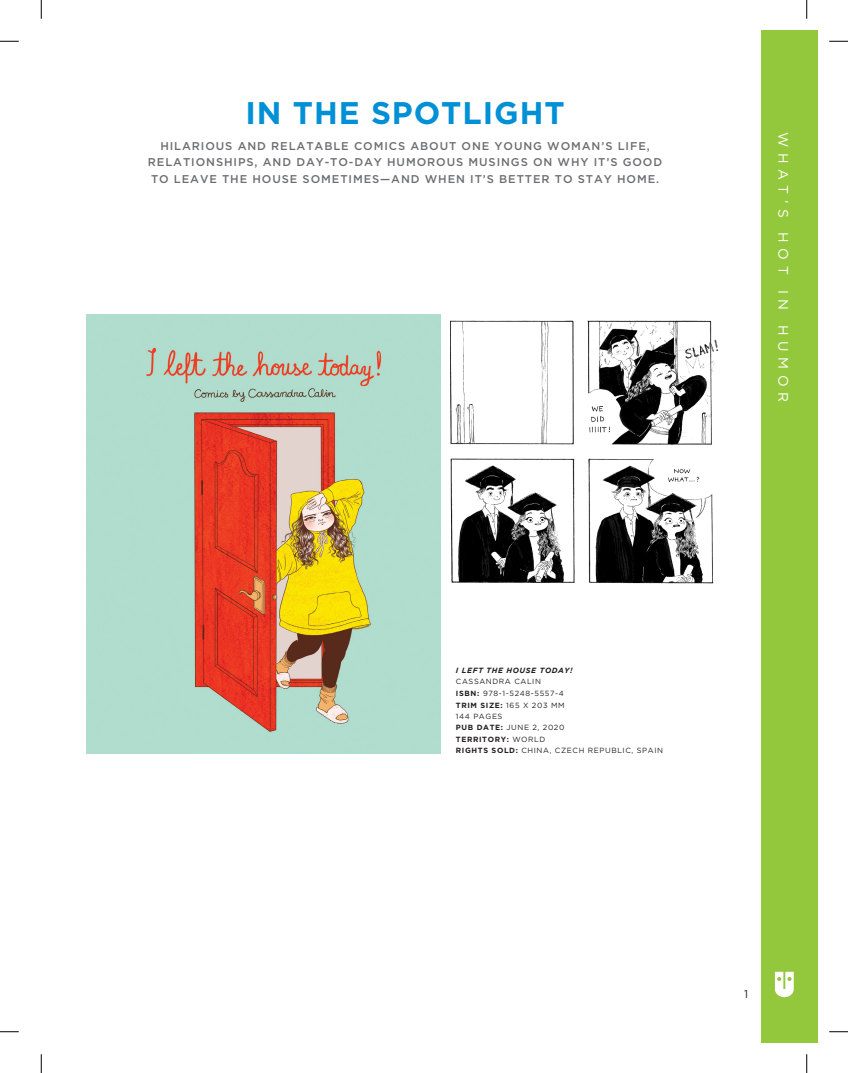
<style>
.page{position:relative;width:848px;height:1073px;background:#fff}
.page>*{position:absolute;margin:0;border:0;box-sizing:border-box;transform-origin:0 0}
.t1{font:700 31.25px "Gotham";letter-spacing:.03em;color:#0090d6}
.t2{font:13.75px "Gotham";letter-spacing:.4em;color:#fff}
.t3{font:500 11.25px/16.2px "Gotham";letter-spacing:.08em;color:#6c6d70;text-align:center}
.t4{font:11.25px "Gotham";color:#231f20}
.t5{font:7.5px/11.9px "Gotham";letter-spacing:.08em;color:#231f20}
.t6{font:700 7.5px "Gotham";letter-spacing:.08em;color:#231f20}
.t7{font:italic 700 7.5px "Gotham";letter-spacing:.08em;color:#231f20}
.s1{font-weight:700}
.s2{font-weight:400}
</style>
<div class="page">
<div style="left:761px;top:30px;width:57px;height:1012px;background:#94c83c"></div>
<svg style="left:775px;top:971px;width:18px;height:26px"></svg>
<img style="left:450px;top:320px;width:268px;height:264px">
<img style="left:86px;top:314px;width:354px;height:439px">
<svg style="left:0;top:41px;width:19px;height:1px"></svg>
<svg style="left:829px;top:41px;width:19px;height:1px"></svg>
<svg style="left:0;top:1031px;width:19px;height:1px"></svg>
<svg style="left:829px;top:1031px;width:19px;height:1px"></svg>
<svg style="left:41px;top:0;width:1px;height:19px"></svg>
<svg style="left:41px;top:1054px;width:1px;height:18px"></svg>
<svg style="left:806px;top:0;width:1px;height:19px"></svg>
<svg style="left:806px;top:1054px;width:1px;height:18px"></svg>
<p class="t1" style="left:245px;top:95px;width:320px">IN THE SPOTLIGHT</p>
<p class="t3" style="left:148px;top:138px;width:515px">HILARIOUS AND RELATABLE COMICS ABOUT ONE YOUNG WOMAN’S LIFE,<br>RELATIONSHIPS, AND DAY-TO-DAY HUMOROUS MUSINGS ON WHY IT’S GOOD<br>TO LEAVE THE HOUSE SOMETIMES—AND WHEN IT’S BETTER TO STAY HOME.</p>
<p class="t2" style="left:790px;top:132px;width:271px;rotate:90deg">WHAT’S HOT IN HUMOR</p>
<p class="t7" style="left:456px;top:665px;width:118px">I LEFT THE HOUSE TODAY!</p>
<p class="t5" style="left:456px;top:675px;width:109px">CASSANDRA CALIN<br><span class="s1">ISBN:</span> 978-1-5248-5557-4</p>
<p class="t6" style="left:456px;top:700px;width:110px">TRIM SIZE: <span class="s2">165 X 203 MM</span></p>
<p class="t5" style="left:456px;top:710px;width:48px">144 PAGES</p>
<p class="t5" style="left:456px;top:721px;width:110px"><span class="s1">PUB DATE:</span> JUNE 2, 2020</p>
<p class="t6" style="left:456px;top:734px;width:91px">TERRITORY: <span class="s2">WORLD</span></p>
<p class="t5" style="left:456px;top:744px;width:209px"><span class="s1">RIGHTS SOLD:</span> CHINA, CZECH REPUBLIC, SPAIN</p>
<p class="t4" style="left:744px;top:987px;width:6px">1</p>
</div>
